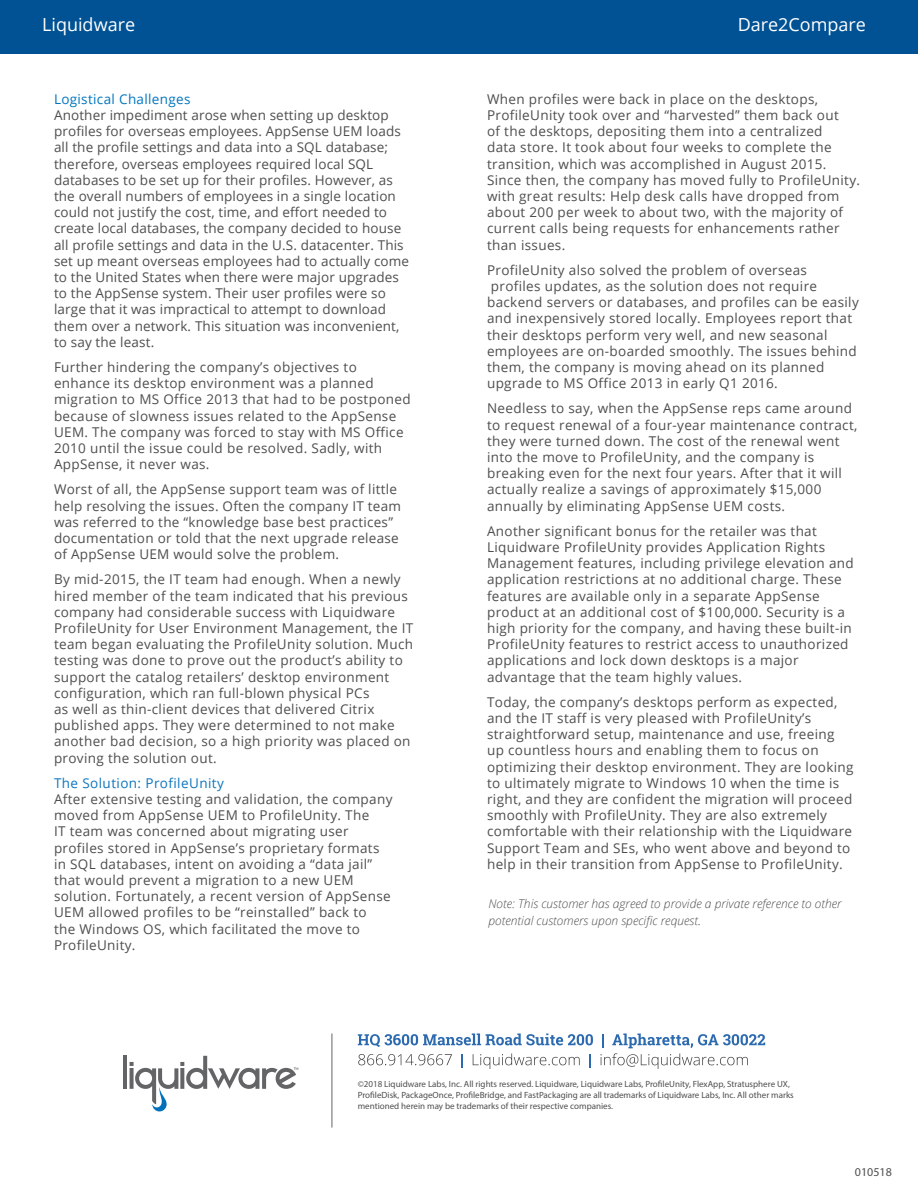
<style>
.page{position:relative;width:918px;height:1188px;background:#fff}
.page>*{position:absolute;margin:0;border:0;box-sizing:border-box;transform-origin:0 0}
.t1{font:18px "Open Sans";color:#fff}
.t2{font:13.5px/16.2px "Open Sans";letter-spacing:.025em;color:#4f4e4e}
.t3{font:13.5px "Open Sans";letter-spacing:.03em;color:#0d76bd}
.t4{font:13.5px "Open Sans";letter-spacing:.025em;color:#0076c0}
.t5{font:italic 300 12px/16.2px "Open Sans";color:#4f4e4e}
.t6{font:12px "Myriad Pro";color:#4f4e4e}
.t7{font:9px/10.8px "Myriad Pro";color:#4f4e4e}
.s1{font-size:13.5px}
</style>
<div class="page">
<div style="left:0;top:0;width:918px;height:54px;background:#005294"></div>
<svg style="left:358px;top:1033px;width:235px;height:14px"></svg>
<svg style="left:358px;top:1054px;width:94px;height:11px"></svg>
<svg style="left:461px;top:1054px;width:2px;height:13px"></svg>
<svg style="left:473px;top:1053px;width:107px;height:16px"></svg>
<svg style="left:590px;top:1054px;width:1px;height:13px"></svg>
<svg style="left:601px;top:1033px;width:164px;height:36px"></svg>
<hr style="left:123px;top:1056px;width:4px;height:33px;background:#636466">
<svg style="left:130px;top:1056px;width:168px;height:55px"></svg>
<hr style="left:332px;top:1034px;width:1px;height:94px;background:#636466">
<h1 class="t1" style="left:42px;top:12px;width:95px">Liquidware</h1>
<h1 class="t1" style="left:738px;top:12px;width:130px">Dare2Compare</h1>
<p class="t4" style="left:54px;top:90px;width:138px">Logistical Challenges</p>
<p class="t2" style="left:54px;top:107px;width:357px">Another impediment arose when setting up desktop profiles for overseas employees. AppSense UEM loads all the profile settings and data into a SQL database; therefore, overseas employees required local SQL databases to be set up for their profiles. However, as the overall numbers of employees in a single location could not justify the cost, time, and effort needed to create local databases, the company decided to house all profile settings and data in the U.S. datacenter. This set up meant overseas employees had to actually come to the United States when there were major upgrades to the AppSense system. Their user profiles were so large that it was impractical to attempt to download them over a network. This situation was inconvenient, to say the least.</p>
<p class="t2" style="left:54px;top:359px;width:358px">Further hindering the company’s objectives to enhance its desktop environment was a planned migration to MS Office 2013 that had to be postponed because of slowness issues related to the AppSense UEM. The company was forced to stay with MS Office 2010 until the issue could be resolved. Sadly, with AppSense, it never was.</p>
<p class="t2" style="left:54px;top:481px;width:349px">Worst of all, the AppSense support team was of little help resolving the issues. Often the company IT team was referred to the “knowledge base best practices” documentation or told that the next upgrade release of AppSense UEM would solve the problem.</p>
<p class="t2" style="left:54px;top:571px;width:361px">By mid-2015, the IT team had enough. When a newly hired member of the team indicated that his previous company had considerable success with Liquidware ProfileUnity for User Environment Management, the IT team began evaluating the ProfileUnity solution. Much testing was done to prove out the product’s ability to support the catalog retailers’ desktop environment configuration, which ran full-blown physical PCs<br>as well as thin-client devices that delivered Citrix published apps. They were determined to not make another bad decision, so a high priority was placed on proving the solution out.</p>
<p class="t3" style="left:54px;top:774px;width:171px">The Solution: ProfileUnity</p>
<p class="t2" style="left:54px;top:791px;width:340px">After extensive testing and validation, the company moved from AppSense UEM to ProfileUnity. The<br>IT team was concerned about migrating user profiles stored in AppSense’s proprietary formats in SQL databases, intent on avoiding a “data jail” that would prevent a migration to a new UEM solution. Fortunately, a recent version of AppSense UEM allowed profiles to be “reinstalled” back to<br>the Windows OS, which facilitated the move to ProfileUnity.</p>
<p class="t2" style="left:487px;top:90px;width:375px">When profiles were back in place on the desktops, ProfileUnity took over and “harvested” them back out<br>of the desktops, depositing them into a centralized<br>data store. It took about four weeks to complete the transition, which was accomplished in August 2015.<br>Since then, the company has moved fully to ProfileUnity. with great results: Help desk calls have dropped from about 200 per week to about two, with the majority of current calls being requests for enhancements rather than issues.</p>
<p class="t2" style="left:487px;top:261px;width:373px">ProfileUnity also solved the problem of overseas profiles updates, as the solution does not require backend servers or databases, and profiles can be easily and inexpensively stored locally. Employees report that their desktops perform very well, and new seasonal employees are on-boarded smoothly. The issues behind them, the company is moving ahead on its planned upgrade to MS Office 2013 in early Q1 2016.</p>
<p class="t2" style="left:487px;top:400px;width:372px">Needless to say, when the AppSense reps came around to request renewal of a four-year maintenance contract, they were turned down. The cost of the renewal went into the move to ProfileUnity, and the company is breaking even for the next four years. After that it will actually realize a savings of approximately $15,000 annually by eliminating AppSense UEM costs.</p>
<p class="t2" style="left:487px;top:522px;width:368px">Another significant bonus for the retailer was that Liquidware ProfileUnity provides Application Rights Management features, including privilege elevation and application restrictions at no additional charge. These features are available only in a separate AppSense product at an additional cost of $100,000. Security is a high priority for the company, and having these built-in ProfileUnity features to restrict access to unauthorized applications and lock down desktops is a major advantage that the team highly values.</p>
<p class="t2" style="left:487px;top:693px;width:368px">Today, the company’s desktops perform as expected, and the IT staff is very pleased with ProfileUnity’s straightforward setup, maintenance and use, freeing up countless hours and enabling them to focus on optimizing their desktop environment. They are looking to ultimately migrate to Windows 10 when the time is right, and they are confident the migration will proceed smoothly with ProfileUnity. They are also extremely comfortable with their relationship with the Liquidware Support Team and SEs, who went above and beyond to help in their transition from AppSense to ProfileUnity.</p>
<p class="t5" style="left:489px;top:896px;width:355px">Note: This customer has agreed to provide a private reference to other potential customers upon specific request<span class="s1">.</span></p>
<p class="t7" style="left:358px;top:1079px;width:438px">©2018 Liquidware Labs, Inc. All rights reserved. Liquidware, Liquidware Labs, ProfileUnity, FlexApp, Stratusphere UX,<br>ProfileDisk, PackageOnce, ProfileBridge, and FastPackaging are all trademarks of Liquidware Labs, Inc. All other marks mentioned herein may be trademarks of their respective companies.</p>
<p class="t6" style="left:855px;top:1164px;width:38px">010518</p>
</div>
